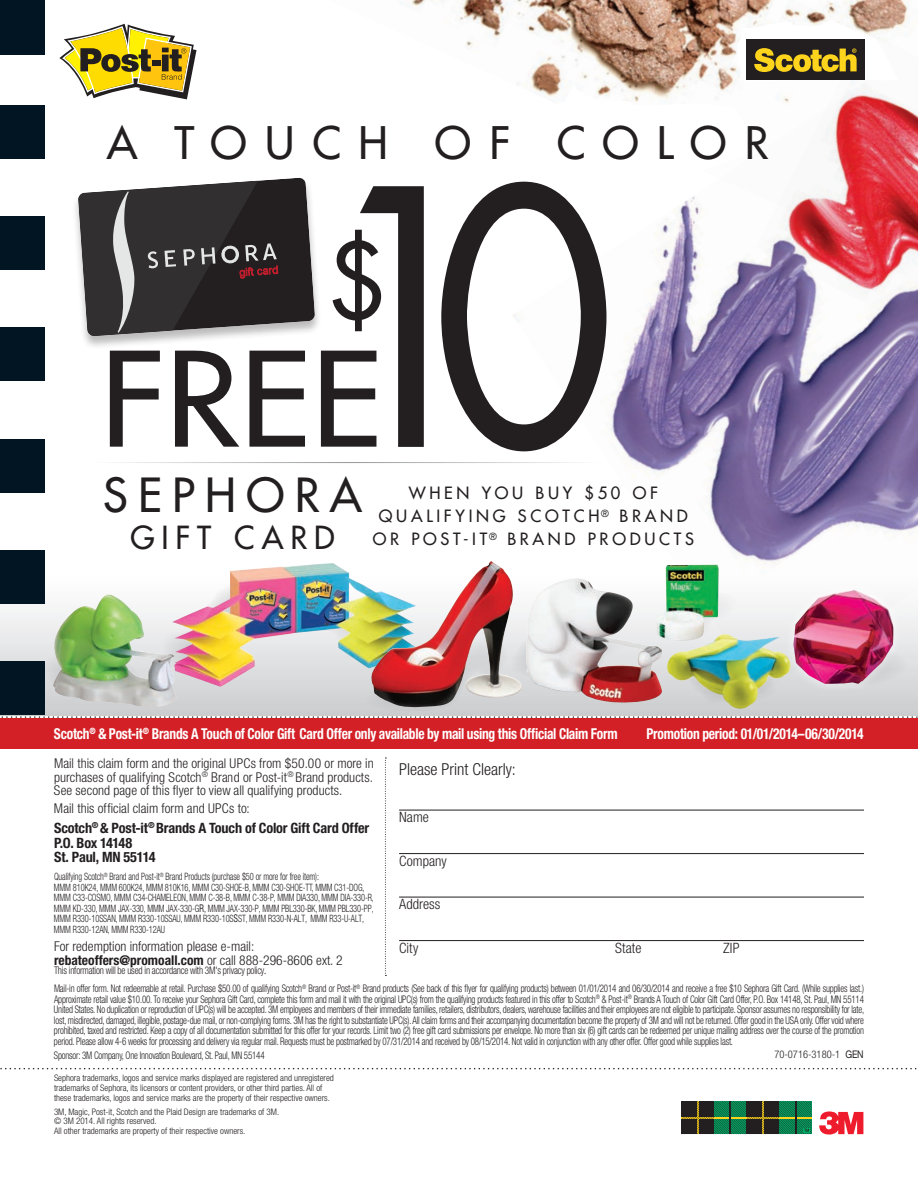
<style>
.page{position:relative;width:918px;height:1188px;background:#fff}
.page>*{position:absolute;margin:0;border:0;box-sizing:border-box;transform-origin:0 0}
.t1{font:345.75px "Futura Std";color:#231f20;scale:.88 1}
.t2{font:500 127.35px "Futura Std";color:#231f20;scale:1.08 1}
.t3{font:103.65px "Futura Std";color:#231f20}
.t4{font:500 45.75px "Futura Std";letter-spacing:.225em;color:#231f20}
.t5{font:500 43.65px "Futura Std";letter-spacing:.415em;color:#231f20}
.t6{font:500 31.05px "Futura Std";letter-spacing:.225em;color:#231f20}
.t7{font:500 16.5px/23px "Futura Std";letter-spacing:.225em;color:#231f20;text-align:center}
.t8{font:300 condensed 16.5px "Helvetica Neue LT Std";color:#231f20}
.t9{font:700 condensed 15px "Helvetica Neue LT Std";letter-spacing:-.02em;color:#fff;scale:.9 1}
.t10{font:700 condensed 14.25px/14.5px "Helvetica Neue LT Std";letter-spacing:-.01em;color:#231f20}
.t11{font:300 condensed 14.25px "Helvetica Neue LT Std";letter-spacing:.005em;color:#231f20}
.t12{font:300 condensed 13.5px/13.5px "Helvetica Neue LT Std";color:#231f20;text-align:justify}
.t13{font:300 condensed 10.5px/10.5px "Helvetica Neue LT Std";letter-spacing:-.02em;color:#231f20;text-align:justify;scale:.85 1}
.t14{font:300 condensed 10.5px "Helvetica Neue LT Std";letter-spacing:-.02em;color:#231f20;scale:.89 1}
.t15{font:300 condensed 10.5px "Helvetica Neue LT Std";color:#231f20}
.t16{font:300 condensed 10.2px/10.5px "Helvetica Neue LT Std";letter-spacing:-.01em;color:#231f20;scale:.83 1}
.t17{font:300 condensed 9px/9.8px "Helvetica Neue LT Std";color:#231f20}
.s1{font-family:"Helvetica LT Std";font-weight:400}
.s2{font-weight:700}
.s3{font-family:"Minion Pro";font-weight:400;font-stretch:normal}
.s4{font-weight:400;font-stretch:normal}
</style>
<div class="page">
<svg style="left:0;top:1068px;width:917px;height:1px"></svg>
<svg style="left:385px;top:758px;width:1px;height:218px"></svg>
<div style="left:0;top:719px;width:918px;height:30px;background:#d32027"></div>
<hr style="left:399px;top:810px;width:465px;height:1px;background:#231f20">
<hr style="left:399px;top:853px;width:465px;height:1px;background:#231f20">
<hr style="left:399px;top:897px;width:465px;height:1px;background:#231f20">
<hr style="left:399px;top:940px;width:465px;height:1px;background:#231f20">
<div style="left:624px;top:1041px;width:246px;height:147px;background:#fff"></div>
<svg style="left:682px;top:1101px;width:130px;height:33px;background:#275735"></svg>
<svg style="left:819px;top:1111px;width:44px;height:24px"></svg>
<div style="left:0;top:0;width:44px;height:54px;background:#011622"></div>
<div style="left:0;top:105px;width:44px;height:54px;background:#011622"></div>
<div style="left:0;top:216px;width:44px;height:54px;background:#011622"></div>
<div style="left:0;top:327px;width:44px;height:54px;background:#011622"></div>
<div style="left:0;top:439px;width:44px;height:54px;background:#011622"></div>
<div style="left:0;top:550px;width:44px;height:54px;background:#011622"></div>
<div style="left:71px;top:177px;width:251px;height:173px;background:#231f20;opacity:.3"></div>
<svg style="left:78px;top:178px;width:237px;height:158px;background:#4c494a"></svg>
<img style="left:230px;top:563px;width:120px;height:14px">
<img style="left:512px;top:244px;width:406px;height:321px">
<img style="left:308px;top:0;width:601px;height:244px">
<img style="left:756px;top:31px;width:162px;height:304px">
<hr style="left:89px;top:462px;width:509px;height:1px;background:#939598">
<svg style="left:540px;top:18px;width:360px;height:159px"></svg>
<svg style="left:59px;top:24px;width:138px;height:75px"></svg>
<img style="left:473px;top:561px;width:49px;height:16px">
<img style="left:0;top:577px;width:918px;height:141px">
<img style="left:656px;top:565px;width:63px;height:76px">
<h3 class="t5" style="left:107px;top:115px;width:663px">A TOUCH OF COLOR</h3>
<h1 class="t1" style="left:312px;top:99px;width:350px">10</h1>
<h3 class="t3" style="left:325px;top:215px;width:65px">$</h3>
<h2 class="t2" style="left:100px;top:320px;width:263px">FREE</h2>
<h3 class="t4" style="left:103px;top:467px;width:260px">SEPHORA</h3>
<h3 class="t6" style="left:130px;top:519px;width:206px">GIFT CARD</h3>
<h3 class="t7" style="left:373px;top:482px;width:323px">WHEN YOU BUY $50 OF<br>QUALIFYING SCOTCH<sup>®</sup> BRAND<br>OR POST-IT<sup>®</sup> BRAND PRODUCTS</h3>
<h3 class="t9" style="left:54px;top:725px;width:628px">Scotch<sup>®</sup> &amp; Post-it<sup>®</sup> Brands A Touch of Color Gift Card Offer only available by mail using this Official Claim Form</h3>
<h3 class="t9" style="left:647px;top:725px;width:243px">Promotion period: 01/01/2014–06/30/2014</h3>
<p class="t12" style="left:54px;top:757px;width:321px">Mail this claim form and the original UPCs from $50.00 or more in purchases of qualifying Scotch<sup>®</sup> Brand or Post-it<sup>®</sup> Brand products.<br>See second page of this flyer to view all qualifying products.</p>
<p class="t12" style="left:54px;top:802px;width:197px">Mail this official claim form and UPCs to:</p>
<h3 class="t10" style="left:54px;top:821px;width:317px">Scotch<sup>®</sup> &amp; Post-it<sup>®</sup> Brands A Touch of Color Gift Card Offer<br>P.O. Box 14148<br>St. Paul, MN 55114</h3>
<p class="t16" style="left:54px;top:871px;width:387px">Qualifying Scotch<sup>®</sup> Brand and Post-it<sup>®</sup> Brand Products (purchase $50 or more for free item):<br>MMM 810K24, MMM 600K24, MMM 810K16, MMM C30-SHOE-B, MMM C30-SHOE-TT, MMM C31-DOG, MMM C33-COSMO, MMM C34-CHAMELEON, MMM C-38-B, MMM C-38-P, MMM DIA330, MMM DIA-330-R, MMM KD-330, MMM JAX-330, MMM JAX-330-G<span class="s1">R</span>, MMM JAX-330-P, MMM PBL330-BK, MMM PBL330-PP, MMM R330-10SSAN, MMM R330-10SSAU, MMM R330-10S<span class="s1">S</span>ST, MMM R330-N-ALT, MMM R33-U-ALT, MMM R330-12AN, MMM R330-12AU</p>
<p class="t12" style="left:54px;top:939px;width:290px">For redemption information please e-mail: <span class="s2">rebateoffers@promoall.com</span> or call 888-296-8606 ext. 2</p>
<p class="t14" style="left:54px;top:964px;width:240px">This information will be used in accordance with 3M's privacy policy<span class="s3">.</span></p>
<h3 class="t8" style="left:399px;top:759px;width:118px">Please Print Clearly:</h3>
<h3 class="t11" style="left:399px;top:809px;width:31px">Name</h3>
<h3 class="t11" style="left:399px;top:853px;width:49px">Company</h3>
<h3 class="t11" style="left:399px;top:896px;width:43px">Address</h3>
<h3 class="t11" style="left:399px;top:940px;width:21px">City</h3>
<h3 class="t11" style="left:615px;top:940px;width:28px">State</h3>
<h3 class="t11" style="left:723px;top:940px;width:18px">ZIP</h3>
<p class="t13" style="left:54px;top:983px;width:955px">Mail-in offer form. Not redeemable at retail. Purchase $50.00 of qualifying Scotch<sup>®</sup> Brand or Post-it<sup>®</sup> Brand products (See back of this flyer for qualifying products) between 01/01/2014 and 06/30/2014 and receive a free $10 Sephora Gift Card. (While supplies last.)<br>Approximate retail value $10.00. To receive your Sephora Gift Card, complete this form and mail it with the original UPC(s) from the qualifying products featured in this offer to Scotch<sup>®</sup> &amp; Post-it<sup>®</sup> Brands A Touch of Color Gift Card Offer, P.O. Box 14148, St. Paul, MN 55114<br>United States. No duplication or reproduction of UPC(s) will be accepted. 3M employees and members of their immediate families, retailers, distributors, dealers, warehouse facilities and their employees are not eligible to participate. Sponsor assumes no responsibility for late, lost, misdirected, damaged, illegible, postage-due mail, or non-complying forms. 3M has the right to substantiate UPC(s). All claim forms and their accompanying documentation become the property of 3M and will not be returned. Offer good in the USA only. Offer void where prohibited, taxed and restricted. Keep a copy of all documentation submitted for this offer for your records. Limit two (2) free gift card submissions per envelope. No more than six (6) gift cards can be redeemed per unique mailing address over the course of the promotion period. Please allow 4-6 weeks for processing and delivery via regular mail. Requests must be postmarked by 07/31/2014 and received by 08/15/2014. Not valid in conjunction with any other offer. Offer good while supplies last.</p>
<p class="t13" style="left:54px;top:1050px;width:249px">Sponsor: 3M Company, One Innovation Boulevard, St. Paul, MN 55144</p>
<p class="t15" style="left:774px;top:1048px;width:91px">70-0716-3180-1 <span class="s4">GEN</span></p>
<p class="t17" style="left:54px;top:1073px;width:281px">Sephora trademarks, logos and service marks displayed are registered and unregistered trademarks of Sephora, its licensors or content providers, or other third parties. All of these trademarks, logos and service marks are the property of their respective owners.</p>
<p class="t17" style="left:54px;top:1106px;width:227px">3M, Magic, Post-it, Scotch and the Plaid Design are trademarks of 3M. © 3M 2014. All rights reserved.<br>All other trademarks are property of their respective owners.</p>
</div>
